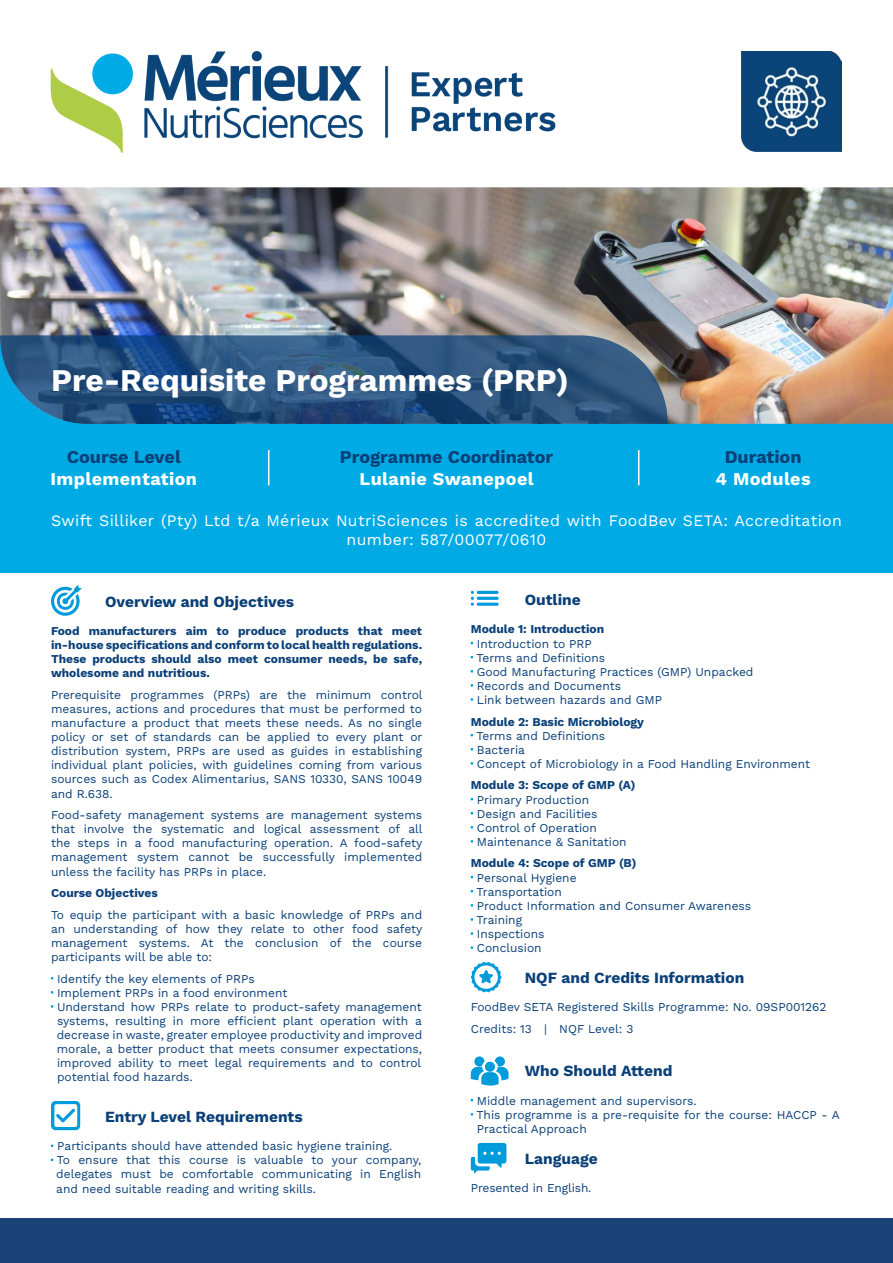
<style>
.page{position:relative;width:893px;height:1263px;background:#fff}
.page>*{position:absolute;margin:0;border:0;box-sizing:border-box;transform-origin:0 0}
.t1{font:700 31.5px "Work Sans";color:#fff}
.t2{font:700 18px "Work Sans";color:#0a4078}
.t3{font:700 18px "Work Sans";letter-spacing:.02em;color:#fff}
.t4{font:15.9px/19px "Work Sans";letter-spacing:.02em;color:#fff;text-align:center}
.t5{font:700 15.45px "Work Sans";color:#0a4078}
.t6{font:12px/14.1px "Work Sans";color:#0a4078}
.t7{font:700 12px/14.1px "Work Sans";color:#0a4078;text-align:justify}
.s1{color:#009bdb}
.s2{font-weight:700}
</style>
<div class="page">
<div style="left:0;top:324px;width:893px;height:248px;background:#00abe5"></div>
<img style="left:0;top:187px;width:893px;height:237px">
<svg style="left:51px;top:585px;width:31px;height:31px"></svg>
<svg style="left:471px;top:591px;width:3px;height:15px"></svg>
<hr style="left:477px;top:591px;width:22px;height:3px;background:#009bdb;border-radius:2px">
<hr style="left:477px;top:597px;width:22px;height:3px;background:#009bdb;border-radius:2px">
<hr style="left:477px;top:603px;width:22px;height:3px;background:#009bdb;border-radius:2px">
<svg style="left:471px;top:1143px;width:35px;height:30px"></svg>
<svg style="left:51px;top:1101px;width:29px;height:29px"></svg>
<svg style="left:471px;top:1056px;width:37px;height:29px"></svg>
<svg style="left:0;top:335px;width:668px;height:89px;background:#2b5580"></svg>
<svg style="left:471px;top:962px;width:31px;height:30px"></svg>
<div style="left:0;top:1219px;width:893px;height:44px;background:#1a4276"></div>
<img style="left:50px;top:51px;width:506px;height:102px">
<img style="left:742px;top:51px;width:100px;height:100px">
<hr style="left:268px;top:450px;width:1px;height:35px;background:#fff">
<hr style="left:638px;top:450px;width:1px;height:35px;background:#fff">
<h1 class="t1" style="left:51px;top:356px;width:519px">Pre-Requisite Programmes (PRP)</h1>
<h2 class="t2" style="left:67px;top:443px;width:115px">Course Level</h2>
<h2 class="t3" style="left:51px;top:465px;width:148px">Implementation</h2>
<h2 class="t2" style="left:340px;top:443px;width:215px">Programme Coordinator</h2>
<h2 class="t3" style="left:360px;top:465px;width:176px">Lulanie Swanepoel</h2>
<h2 class="t2" style="left:725px;top:443px;width:78px">Duration</h2>
<h2 class="t3" style="left:715px;top:465px;width:97px">4 Modules</h2>
<h3 class="t4" style="left:51px;top:510px;width:792px">Swift Silliker (Pty) Ltd t/a Mérieux NutriSciences is accredited with FoodBev SETA: Accreditation number: 587/00077/0610</h3>
<p class="t5" style="left:105px;top:590px;width:190px">Overview and Objectives</p>
<p class="t7" style="left:51px;top:623px;width:373px">Food manufacturers aim to produce products that meet in-house specifications and conform to local health regulations.<br>These products should also meet consumer needs, be safe, wholesome and nutritious.</p>
<p class="t6" style="left:51px;top:687px;width:373px;text-align:justify">Prerequisite programmes (PRPs) are the minimum control measures, actions and procedures that must be performed to manufacture a product that meets these needs. As no single policy or set of standards can be applied to every plant or distribution system, PRPs are used as guides in establishing individual plant policies, with guidelines coming from various sources such as Codex Alimentarius, SANS 10330, SANS 10049 and R.638.</p>
<p class="t6" style="left:51px;top:807px;width:373px;text-align:justify">Food-safety management systems are management systems that involve the systematic and logical assessment of all the steps in a food manufacturing operation. A food-safety management system cannot be successfully implemented unless the facility has PRPs in place.</p>
<p class="t7" style="left:51px;top:885px;width:108px">Course Objectives</p>
<p class="t6" style="left:51px;top:907px;width:373px;text-align:justify">To equip the participant with a basic knowledge of PRPs and an understanding of how they relate to other food safety management systems. At the conclusion of the course participants will be able to:</p>
<p class="t6" style="left:51px;top:971px;width:205px"><span class="s1">.</span> Identify the key elements of PRPs</p>
<p class="t6" style="left:51px;top:985px;width:238px"><span class="s1">.</span> Implement PRPs in a food environment</p>
<p class="t6" style="left:51px;top:999px;width:372px"><span class="s1">.</span> Understand how PRPs relate to product-safety management</p>
<p class="t6" style="left:57px;top:1013px;width:366px">systems, resulting in more efficient plant operation with a</p>
<p class="t6" style="left:57px;top:1027px;width:367px">decrease in waste, greater employee productivity and improved</p>
<p class="t6" style="left:57px;top:1041px;width:367px">morale, a better product that meets consumer expectations,</p>
<p class="t6" style="left:57px;top:1056px;width:366px">improved ability to meet legal requirements and to control</p>
<p class="t6" style="left:57px;top:1070px;width:137px">potential food hazards.</p>
<p class="t5" style="left:105px;top:1105px;width:199px">Entry Level Requirements</p>
<p class="t6" style="left:51px;top:1138px;width:343px"><span class="s1">.</span> Participants should have attended basic hygiene training.</p>
<p class="t6" style="left:51px;top:1153px;width:372px"><span class="s1">.</span> To ensure that this course is valuable to your company,</p>
<p class="t6" style="left:56px;top:1167px;width:366px">delegates must be comfortable communicating in English</p>
<p class="t6" style="left:56px;top:1181px;width:261px">and need suitable reading and writing skills.</p>
<p class="t5" style="left:525px;top:588px;width:57px">Outline</p>
<p class="t6" style="left:471px;top:622px;width:284px"><span class="s2">Module 1: Introduction<br></span><span class="s1">.</span> Introduction to PRP<br><span class="s1">.</span> Terms and Definitions<br><span class="s1">.</span> Good Manufacturing Practices (GMP) Unpacked <span class="s1">.</span> Records and Documents<br><span class="s1">.</span> Link between hazards and GMP</p>
<p class="t6" style="left:471px;top:714px;width:341px"><span class="s2">Module 2: Basic Microbiology<br></span><span class="s1">.</span> Terms and Definitions<br><span class="s1">.</span> Bacteria<br><span class="s1">.</span> Concept of Microbiology in a Food Handling Environment</p>
<p class="t6" style="left:471px;top:778px;width:166px"><span class="s2">Module 3: Scope of GMP (A) </span><span class="s1">.</span> Primary Production<br><span class="s1">.</span> Design and Facilities<br><span class="s1">.</span> Control of Operation<br><span class="s1">.</span> Maintenance &amp; Sanitation</p>
<p class="t6" style="left:471px;top:856px;width:282px"><span class="s2">Module 4: Scope of GMP (B)<br></span><span class="s1">.</span> Personal Hygiene<br><span class="s1">.</span> Transportation<br><span class="s1">.</span> Product Information and Consumer Awareness <span class="s1">.</span> Training<br><span class="s1">.</span> Inspections<br><span class="s1">.</span> Conclusion</p>
<p class="t5" style="left:525px;top:966px;width:221px">NQF and Credits Information</p>
<p class="t6" style="left:471px;top:995px;width:357px;line-height:21.6px">FoodBev SETA Registered Skills Programme: No. 09SP001262<br>Credits: 13 | NQF Level: 3</p>
<p class="t5" style="left:525px;top:1059px;width:149px">Who Should Attend</p>
<p class="t6" style="left:471px;top:1093px;width:227px"><span class="s1">.</span> Middle management and supervisors.</p>
<p class="t6" style="left:471px;top:1107px;width:371px"><span class="s1">.</span> This programme is a pre-requisite for the course: HACCP - A</p>
<p class="t6" style="left:477px;top:1121px;width:111px">Practical Approach</p>
<p class="t5" style="left:525px;top:1147px;width:74px">Language</p>
<p class="t6" style="left:471px;top:1181px;width:122px">Presented in English.</p>
</div>
